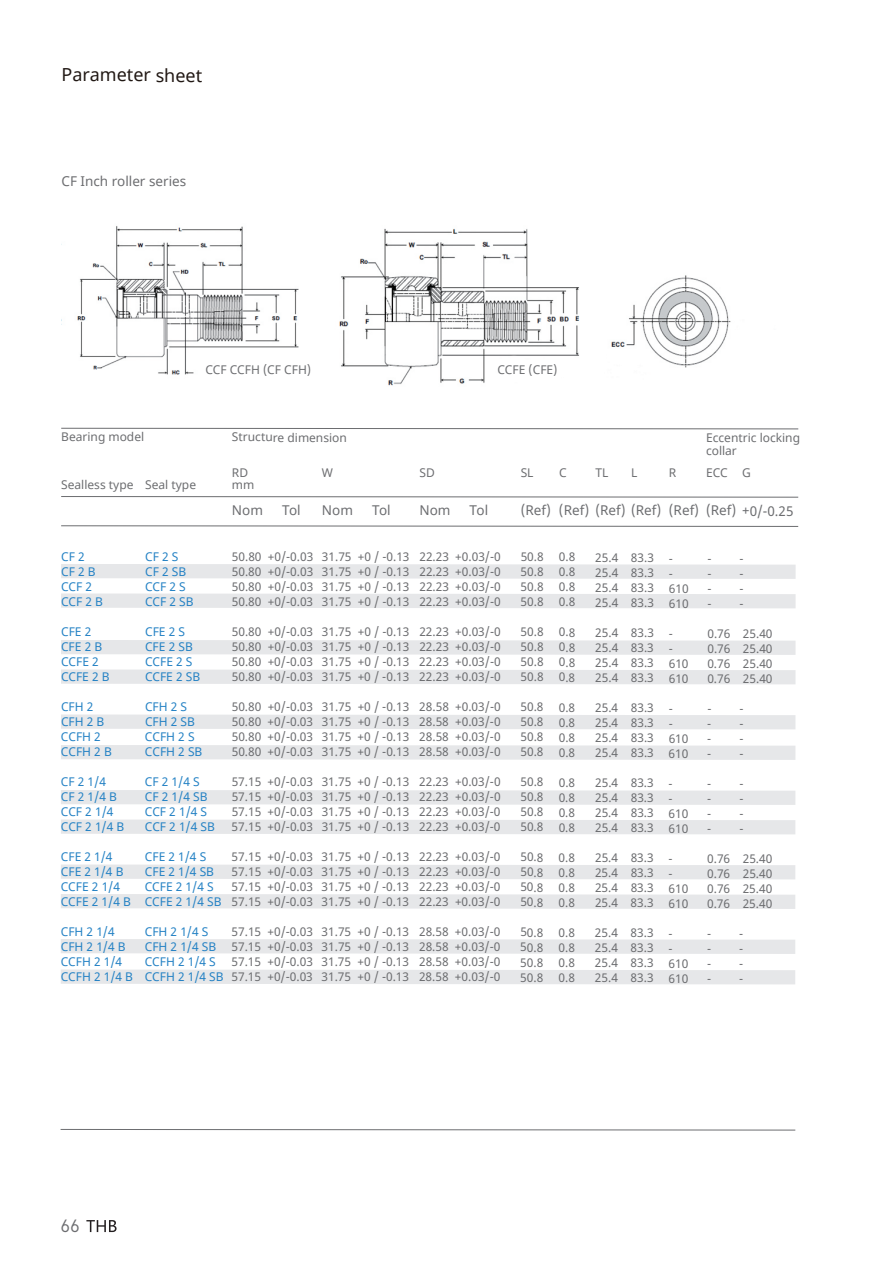
<style>
.page{position:relative;width:893px;height:1263px;background:#fff}
.page>*{position:absolute;margin:0;border:0;box-sizing:border-box;transform-origin:0 0}
.t1{font:18px "Noto Sans";color:#211814}
.t2{font:18px "Gidole";color:#6c6d70}
.t3{font:13.5px "Noto Sans";color:#6c6d70}
.t4{font:12px/15px "Noto Sans";color:#6c6d70;text-align:justify}
.t5{font:12px/15px "Noto Sans";color:#2381c4}
</style>
<div class="page">
<svg style="left:60px;top:1129px;width:736px;height:2px"></svg>
<svg style="left:61px;top:564px;width:735px;height:15px;background:#e7e8ea"></svg>
<div style="left:61px;top:714px;width:734px;height:15px;background:#e6e7e9"></div>
<div style="left:61px;top:745px;width:734px;height:15px;background:#e6e7e9"></div>
<div style="left:61px;top:593px;width:735px;height:15px;background:#e6e7e9"></div>
<div style="left:61px;top:640px;width:734px;height:15px;background:#e6e7e9"></div>
<div style="left:61px;top:669px;width:734px;height:15px;background:#e6e7e9"></div>
<div style="left:61px;top:790px;width:734px;height:15px;background:#e6e7e9"></div>
<div style="left:61px;top:939px;width:734px;height:15px;background:#e6e7e9"></div>
<div style="left:61px;top:969px;width:734px;height:15px;background:#e6e7e9"></div>
<div style="left:61px;top:819px;width:734px;height:15px;background:#e6e7e9"></div>
<div style="left:61px;top:864px;width:734px;height:15px;background:#e6e7e9"></div>
<div style="left:61px;top:894px;width:734px;height:15px;background:#e6e7e9"></div>
<svg style="left:61px;top:496px;width:738px;height:2px"></svg>
<svg style="left:61px;top:525px;width:738px;height:2px"></svg>
<svg style="left:61px;top:427px;width:738px;height:3px"></svg>
<img style="left:61px;top:226px;width:238px;height:149px">
<img style="left:339px;top:228px;width:392px;height:158px">
<svg style="left:86px;top:1220px;width:31px;height:12px"></svg>
<h1 class="t1" style="left:62px;top:63px;width:142px">Parameter sheet</h1>
<p class="t3" style="left:61px;top:172px;width:126px">CF Inch roller series</p>
<p class="t4" style="left:205px;top:362px;width:107px">CCF CCFH (CF CFH)</p>
<p class="t4" style="left:497px;top:362px;width:62px">CCFE (CFE)</p>
<p class="t4" style="left:61px;top:430px;width:85px">Bearing model</p>
<p class="t4" style="left:61px;top:477px;width:74px">Sealless type</p>
<p class="t4" style="left:145px;top:477px;width:52px">Seal type</p>
<p class="t4" style="left:232px;top:430px;width:116px">Structure dimension</p>
<p class="t4" style="left:232px;top:466px;width:24px;line-height:12.5px">RD mm</p>
<p class="t3" style="left:232px;top:501px;width:33px">Nom</p>
<p class="t3" style="left:282px;top:501px;width:20px">Tol</p>
<p class="t4" style="left:322px;top:465px;width:13px">W</p>
<p class="t3" style="left:322px;top:501px;width:33px">Nom</p>
<p class="t3" style="left:372px;top:501px;width:20px">Tol</p>
<p class="t4" style="left:419px;top:465px;width:17px">SD</p>
<p class="t3" style="left:419px;top:501px;width:33px">Nom</p>
<p class="t3" style="left:470px;top:501px;width:20px">Tol</p>
<p class="t5" style="left:61px;top:550px;width:43px">CF 2<br>CF 2 B<br>CCF 2<br>CCF 2 B</p>
<p class="t5" style="left:61px;top:625px;width:50px">CFE 2<br>CFE 2 B<br>CCFE 2<br>CCFE 2 B</p>
<p class="t5" style="left:61px;top:700px;width:52px">CFH 2<br>CFH 2 B<br>CCFH 2<br>CCFH 2 B</p>
<p class="t5" style="left:61px;top:775px;width:65px">CF 2 1/4<br>CF 2 1/4 B<br>CCF 2 1/4<br>CCF 2 1/4 B</p>
<p class="t5" style="left:61px;top:850px;width:72px">CFE 2 1/4<br>CFE 2 1/4 B<br>CCFE 2 1/4<br>CCFE 2 1/4 B</p>
<p class="t5" style="left:61px;top:925px;width:74px">CFH 2 1/4<br>CFH 2 1/4 B<br>CCFH 2 1/4<br>CCFH 2 1/4 B</p>
<p class="t5" style="left:145px;top:550px;width:50px">CF 2 S<br>CF 2 SB<br>CCF 2 S<br>CCF 2 SB</p>
<p class="t5" style="left:145px;top:625px;width:57px">CFE 2 S<br>CFE 2 SB<br>CCFE 2 S<br>CCFE 2 SB</p>
<p class="t5" style="left:145px;top:700px;width:59px">CFH 2 S<br>CFH 2 SB<br>CCFH 2 S<br>CCFH 2 SB</p>
<p class="t5" style="left:145px;top:775px;width:72px">CF 2 1/4 S<br>CF 2 1/4 SB<br>CCF 2 1/4 S<br>CCF 2 1/4 SB</p>
<p class="t5" style="left:145px;top:850px;width:78px">CFE 2 1/4 S<br>CFE 2 1/4 SB<br>CCFE 2 1/4 S<br>CCFE 2 1/4 SB</p>
<p class="t5" style="left:145px;top:925px;width:80px">CFH 2 1/4 S<br>CFH 2 1/4 SB<br>CCFH 2 1/4 S<br>CCFH 2 1/4 SB</p>
<p class="t4" style="left:232px;top:550px;width:83px">50.80 +0/-0.03<br>50.80 +0/-0.03<br>50.80 +0/-0.03<br>50.80 +0/-0.03</p>
<p class="t4" style="left:232px;top:625px;width:83px">50.80 +0/-0.03<br>50.80 +0/-0.03<br>50.80 +0/-0.03<br>50.80 +0/-0.03</p>
<p class="t4" style="left:232px;top:700px;width:83px">50.80 +0/-0.03<br>50.80 +0/-0.03<br>50.80 +0/-0.03<br>50.80 +0/-0.03</p>
<p class="t4" style="left:232px;top:775px;width:83px">57.15 +0/-0.03<br>57.15 +0/-0.03<br>57.15 +0/-0.03<br>57.15 +0/-0.03</p>
<p class="t4" style="left:232px;top:850px;width:83px">57.15 +0/-0.03<br>57.15 +0/-0.03<br>57.15 +0/-0.03<br>57.15 +0/-0.03</p>
<p class="t4" style="left:232px;top:925px;width:83px">57.15 +0/-0.03<br>57.15 +0/-0.03<br>57.15 +0/-0.03<br>57.15 +0/-0.03</p>
<p class="t4" style="left:322px;top:550px;width:89px">31.75 +0 / -0.13<br>31.75 +0 / -0.13<br>31.75 +0 / -0.13<br>31.75 +0 / -0.13</p>
<p class="t4" style="left:322px;top:625px;width:89px">31.75 +0 / -0.13<br>31.75 +0 / -0.13<br>31.75 +0 / -0.13<br>31.75 +0 / -0.13</p>
<p class="t4" style="left:322px;top:700px;width:89px">31.75 +0 / -0.13<br>31.75 +0 / -0.13<br>31.75 +0 / -0.13<br>31.75 +0 / -0.13</p>
<p class="t4" style="left:322px;top:775px;width:89px">31.75 +0 / -0.13<br>31.75 +0 / -0.13<br>31.75 +0 / -0.13<br>31.75 +0 / -0.13</p>
<p class="t4" style="left:322px;top:850px;width:89px">31.75 +0 / -0.13<br>31.75 +0 / -0.13<br>31.75 +0 / -0.13<br>31.75 +0 / -0.13</p>
<p class="t4" style="left:322px;top:925px;width:89px">31.75 +0 / -0.13<br>31.75 +0 / -0.13<br>31.75 +0 / -0.13<br>31.75 +0 / -0.13</p>
<p class="t4" style="left:419px;top:550px;width:83px">22.23 +0.03/-0<br>22.23 +0.03/-0<br>22.23 +0.03/-0<br>22.23 +0.03/-0</p>
<p class="t4" style="left:419px;top:625px;width:83px">22.23 +0.03/-0<br>22.23 +0.03/-0<br>22.23 +0.03/-0<br>22.23 +0.03/-0</p>
<p class="t4" style="left:419px;top:700px;width:83px">28.58 +0.03/-0<br>28.58 +0.03/-0<br>28.58 +0.03/-0<br>28.58 +0.03/-0</p>
<p class="t4" style="left:419px;top:775px;width:83px">22.23 +0.03/-0<br>22.23 +0.03/-0<br>22.23 +0.03/-0<br>22.23 +0.03/-0</p>
<p class="t4" style="left:419px;top:850px;width:83px">22.23 +0.03/-0<br>22.23 +0.03/-0<br>22.23 +0.03/-0<br>22.23 +0.03/-0</p>
<p class="t4" style="left:419px;top:925px;width:83px">28.58 +0.03/-0<br>28.58 +0.03/-0<br>28.58 +0.03/-0<br>28.58 +0.03/-0</p>
<p class="t4" style="left:521px;top:465px;width:14px">SL</p>
<p class="t3" style="left:521px;top:501px;width:32px">(Ref)</p>
<p class="t4" style="left:559px;top:465px;width:9px">C</p>
<p class="t3" style="left:559px;top:501px;width:32px">(Ref)</p>
<p class="t4" style="left:595px;top:465px;width:14px">TL</p>
<p class="t4" style="left:631px;top:465px;width:8px">L</p>
<p class="t3" style="left:595px;top:501px;width:67px">(Ref) (Ref)</p>
<p class="t4" style="left:669px;top:465px;width:9px">R</p>
<p class="t4" style="left:706px;top:431px;width:96px;line-height:13.5px">Eccentric locking collar</p>
<p class="t4" style="left:742px;top:466px;width:10px">G</p>
<p class="t4" style="left:706px;top:465px;width:23px">ECC</p>
<p class="t3" style="left:669px;top:501px;width:32px">(Ref)</p>
<p class="t3" style="left:706px;top:501px;width:89px">(Ref) +0/-0.25</p>
<p class="t4" style="left:521px;top:550px;width:25px">50.8<br>50.8<br>50.8<br>50.8</p>
<p class="t4" style="left:521px;top:625px;width:25px">50.8<br>50.8<br>50.8<br>50.8</p>
<p class="t4" style="left:520px;top:700px;width:25px">50.8<br>50.8<br>50.8<br>50.8</p>
<p class="t4" style="left:520px;top:775px;width:25px">50.8<br>50.8<br>50.8<br>50.8</p>
<p class="t4" style="left:520px;top:850px;width:25px">50.8<br>50.8<br>50.8<br>50.8</p>
<p class="t4" style="left:520px;top:925px;width:25px">50.8<br>50.8<br>50.8<br>50.8</p>
<p class="t4" style="left:559px;top:550px;width:18px">0.8<br>0.8<br>0.8<br>0.8</p>
<p class="t4" style="left:559px;top:625px;width:18px">0.8<br>0.8<br>0.8<br>0.8</p>
<p class="t4" style="left:559px;top:700px;width:18px">0.8<br>0.8<br>0.8<br>0.8</p>
<p class="t4" style="left:559px;top:775px;width:18px">0.8<br>0.8<br>0.8<br>0.8</p>
<p class="t4" style="left:559px;top:850px;width:18px">0.8<br>0.8<br>0.8<br>0.8</p>
<p class="t4" style="left:559px;top:925px;width:18px">0.8<br>0.8<br>0.8<br>0.8</p>
<p class="t4" style="left:595px;top:550px;width:25px">25.4<br>25.4<br>25.4<br>25.4</p>
<p class="t4" style="left:595px;top:625px;width:25px">25.4<br>25.4<br>25.4<br>25.4</p>
<p class="t4" style="left:595px;top:700px;width:25px">25.4<br>25.4<br>25.4<br>25.4</p>
<p class="t4" style="left:595px;top:775px;width:25px">25.4<br>25.4<br>25.4<br>25.4</p>
<p class="t4" style="left:595px;top:850px;width:25px">25.4<br>25.4<br>25.4<br>25.4</p>
<p class="t4" style="left:595px;top:925px;width:25px">25.4<br>25.4<br>25.4<br>25.4</p>
<p class="t4" style="left:631px;top:550px;width:25px">83.3<br>83.3<br>83.3<br>83.3</p>
<p class="t4" style="left:631px;top:625px;width:25px">83.3<br>83.3<br>83.3<br>83.3</p>
<p class="t4" style="left:631px;top:700px;width:25px">83.3<br>83.3<br>83.3<br>83.3</p>
<p class="t4" style="left:631px;top:775px;width:25px">83.3<br>83.3<br>83.3<br>83.3</p>
<p class="t4" style="left:631px;top:850px;width:25px">83.3<br>83.3<br>83.3<br>83.3</p>
<p class="t4" style="left:631px;top:925px;width:25px">83.3<br>83.3<br>83.3<br>83.3</p>
<p class="t4" style="left:669px;top:552px;width:21px;text-align:left">-<br>-<br>610<br>610</p>
<p class="t4" style="left:669px;top:627px;width:21px;text-align:left">-<br>-<br>610<br>610</p>
<p class="t4" style="left:669px;top:702px;width:21px;text-align:left">-<br>-<br>610<br>610</p>
<p class="t4" style="left:669px;top:777px;width:21px;text-align:left">-<br>-<br>610<br>610</p>
<p class="t4" style="left:668px;top:852px;width:21px;text-align:left">-<br>-<br>610<br>610</p>
<p class="t4" style="left:668px;top:927px;width:21px;text-align:left">-<br>-<br>610<br>610</p>
<p class="t4" style="left:707px;top:552px;width:38px">- -</p>
<p class="t4" style="left:707px;top:567px;width:38px">- -</p>
<p class="t4" style="left:707px;top:582px;width:38px">- -</p>
<p class="t4" style="left:707px;top:597px;width:38px">- -</p>
<p class="t4" style="left:707px;top:627px;width:67px">0.76 25.40<br>0.76 25.40<br>0.76 25.40<br>0.76 25.40</p>
<p class="t4" style="left:707px;top:702px;width:38px">- -</p>
<p class="t4" style="left:707px;top:717px;width:38px">- -</p>
<p class="t4" style="left:707px;top:732px;width:38px">- -</p>
<p class="t4" style="left:707px;top:747px;width:38px">- -</p>
<p class="t4" style="left:707px;top:777px;width:38px">- -</p>
<p class="t4" style="left:707px;top:792px;width:38px">- -</p>
<p class="t4" style="left:707px;top:807px;width:38px">- -</p>
<p class="t4" style="left:707px;top:822px;width:38px">- -</p>
<p class="t4" style="left:707px;top:852px;width:67px">0.76 25.40<br>0.76 25.40<br>0.76 25.40<br>0.76 25.40</p>
<p class="t4" style="left:707px;top:927px;width:38px">- -</p>
<p class="t4" style="left:707px;top:942px;width:38px">- -</p>
<p class="t4" style="left:707px;top:957px;width:38px">- -</p>
<p class="t4" style="left:707px;top:972px;width:38px">- -</p>
<h1 class="t2" style="left:61px;top:1215px;width:21px">66</h1>
</div>
